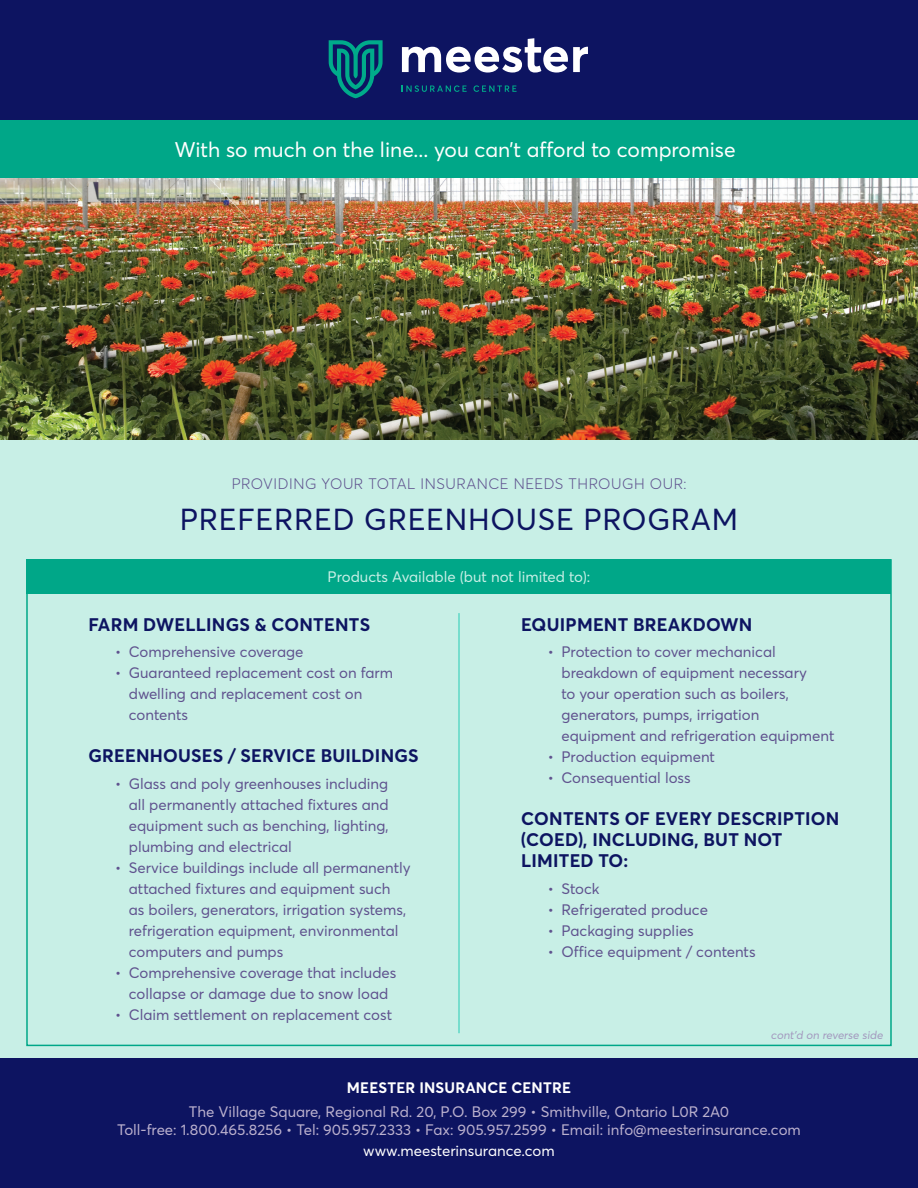
<style>
.page{position:relative;width:918px;height:1188px;background:#c8efe6}
.page>*{position:absolute;margin:0;border:0;box-sizing:border-box;transform-origin:0 0}
.t1{font:30px "Averta";letter-spacing:.025em;color:#0d1461}
.t2{font:21px "Averta";color:#fff}
.t3{font:700 18px/21px "Averta";letter-spacing:.01em;color:#0d1461}
.bullet{font:15px/21px "Averta";color:#5f528e}
.t4{font:15px "Averta";color:#bbb1ce}
.t5{font:300 15px "Averta";letter-spacing:.035em;color:#5f528e}
.t6{font:15px "Averta";color:#c8efe6}
.t7{font:15px "Averta";color:#fff}
.t8{font:700 15px "Averta";letter-spacing:.01em;color:#fff}
.t9{font:11.25px "Averta";color:#a398be}
</style>
<div class="page">
<img style="left:0;top:177px;width:918px;height:262px">
<div style="left:27px;top:560px;width:864px;height:34px;background:#00a788"></div>
<hr style="left:459px;top:613px;width:1px;height:420px;background:#28cdb6">
<div style="left:0;top:1059px;width:918px;height:129px;background:#0d1461"></div>
<div style="left:0;top:0;width:918px;height:126px;background:#0d1461"></div>
<div style="left:0;top:120px;width:918px;height:57px;background:#00a788"></div>
<svg style="left:329px;top:40px;width:54px;height:58px"></svg>
<svg style="left:402px;top:38px;width:186px;height:35px"></svg>
<svg style="left:402px;top:85px;width:65px;height:7px"></svg>
<svg style="left:474px;top:85px;width:43px;height:7px"></svg>
<p class="t2" style="left:175px;top:135px;width:562px">With so much on the line... you can’t afford to compromise</p>
<p class="t5" style="left:232px;top:473px;width:456px">PROVIDING YOUR TOTAL INSURANCE NEEDS THROUGH OUR:</p>
<p class="t1" style="left:180px;top:499px;width:560px">PREFERRED GREENHOUSE PROGRAM</p>
<p class="t6" style="left:328px;top:567px;width:264px">Products Available (but not limited to):</p>
<p class="t3" style="left:521px;top:613px;width:233px">EQUIPMENT BREAKDOWN</p>
<p class="bullet" style="left:561px;top:641px;width:275px;text-indent:-14px">• Protection to cover mechanical breakdown of equipment necessary<br>to your operation such as boilers, generators, pumps, irrigation equipment and refrigeration equipment</p>
<p class="bullet" style="left:548px;top:746px;width:169px">• Production equipment</p>
<p class="bullet" style="left:548px;top:767px;width:144px">• Consequential loss</p>
<p class="t3" style="left:521px;top:807px;width:320px">CONTENTS OF EVERY DESCRIPTION (COED), INCLUDING, BUT NOT<br>LIMITED TO:</p>
<p class="bullet" style="left:548px;top:877px;width:53px">• Stock</p>
<p class="bullet" style="left:548px;top:898px;width:162px">• Refrigerated produce</p>
<p class="bullet" style="left:548px;top:919px;width:147px">• Packaging supplies</p>
<p class="bullet" style="left:548px;top:940px;width:209px">• Office equipment / contents</p>
<p class="t3" style="left:88px;top:613px;width:283px">FARM DWELLINGS &amp; CONTENTS</p>
<p class="bullet" style="left:115px;top:641px;width:190px">• Comprehensive coverage</p>
<p class="bullet" style="left:129px;top:662px;width:266px;text-indent:-14px">• Guaranteed replacement cost on farm dwelling and replacement cost on contents</p>
<p class="t3" style="left:88px;top:744px;width:332px">GREENHOUSES / SERVICE BUILDINGS</p>
<p class="bullet" style="left:129px;top:772px;width:261px;text-align:justify;text-indent:-14px">• Glass and poly greenhouses including all permanently attached fixtures and equipment such as benching, lighting, plumbing and electrical</p>
<p class="bullet" style="left:129px;top:856px;width:283px;text-indent:-14px">• Service buildings include all permanently attached fixtures and equipment such<br>as boilers, generators, irrigation systems, refrigeration equipment, environmental computers and pumps</p>
<p class="bullet" style="left:115px;top:961px;width:283px;text-align:center">• Comprehensive coverage that includes collapse or damage due to snow load</p>
<p class="bullet" style="left:115px;top:1003px;width:278px">• Claim settlement on replacement cost</p>
<p class="t9" style="left:771px;top:1027px;width:115px">cont’d on reverse side</p>
<p class="t8" style="left:347px;top:1078px;width:226px">MEESTER INSURANCE CENTRE</p>
<p class="t4" style="left:189px;top:1102px;width:542px">The Village Square, Regional Rd. 20, P.O. Box 299 • Smithville, Ontario L0R 2A0</p>
<p class="t4" style="left:117px;top:1120px;width:685px">Toll-free: 1.800.465.8256 • Tel: 905.957.2333 • Fax: 905.957.2599 • Email: info@meesterinsurance.com</p>
<p class="t7" style="left:363px;top:1141px;width:193px">www.meesterinsurance.com</p>
</div>
